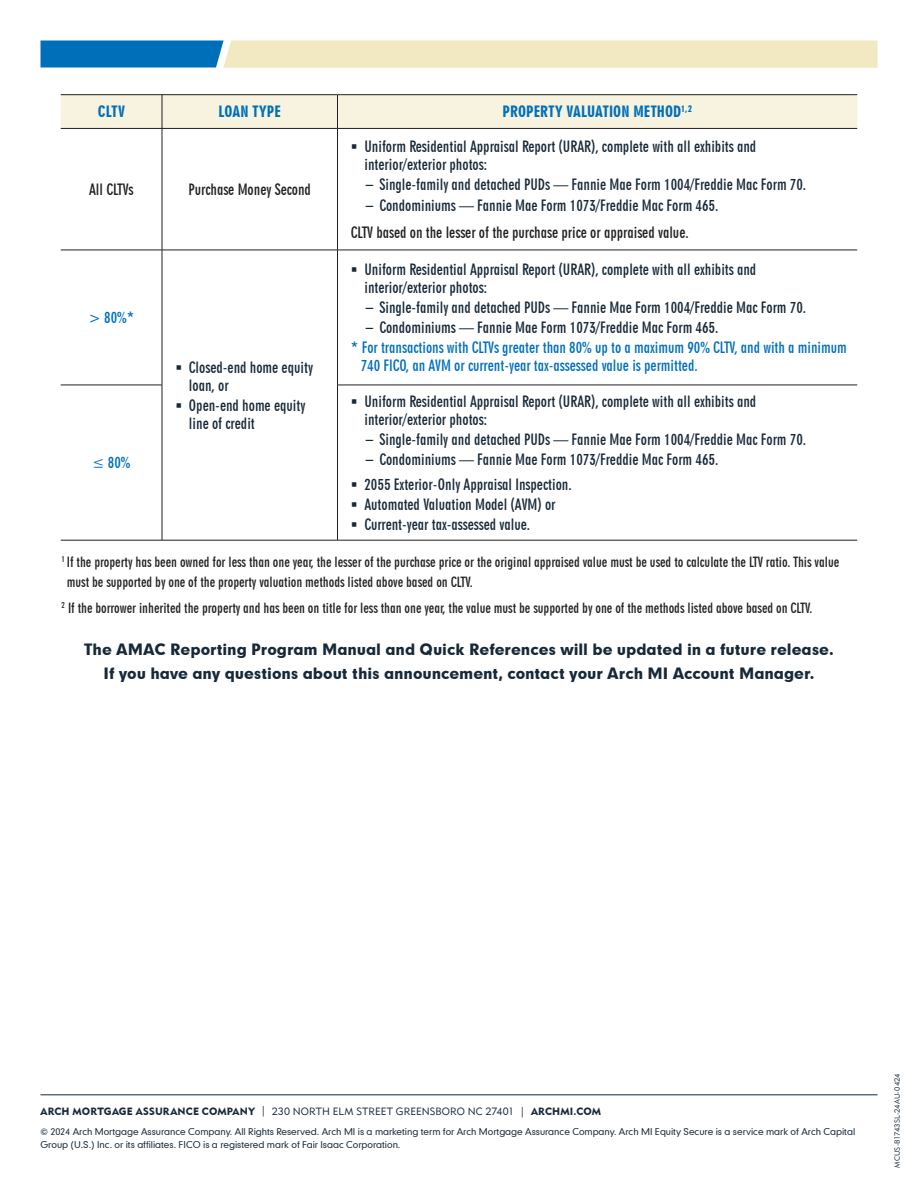
<style>
.page{position:relative;width:918px;height:1188px;background:#fff}
.page>*{position:absolute;margin:0;border:0;box-sizing:border-box;transform-origin:0 0}
.t1{font:15px/18px "Geometric 706 BT Bold Condensed B";color:#172938}
.t2{font:15px/20.1px "Geometric 706 BT Bold Condensed B";color:#006fba}
.t3{font:15px/24px "Geometric 706 BT Black B";letter-spacing:-.005em;color:#172938;text-align:center}
.t4{font:15px/26.8px "Geometric 706 BT Bold Condensed B";color:#231f20}
.t5{font:15px "Geometric 706 BT Black Condensed B";letter-spacing:.005em;color:#006fba}
.t6{font:13.5px/19.5px "Geometric 706 BT Bold Condensed B";color:#231f20}
.t7{font:10.5px "Geometric 415 BT Black A";letter-spacing:.015em;color:#172938}
.t8{font:9px/12.8px "Geometric 706 BT Medium B";letter-spacing:-.005em;color:#172938}
.t9{font:7.5px "Geometric 415 BT Lite A";letter-spacing:.01em;color:#172938}
.s1{font-family:"Geometric 212 BT";font-stretch:condensed}
.s2{font-family:"Geometric 212 BT";font-stretch:condensed;color:#172938}
.s3{color:#172938}
.s4{font-family:"Geometric 415 BT Lite A"}
</style>
<div class="page">
<hr style="left:40px;top:1095px;width:838px;height:1px;background:#172938">
<svg style="left:40px;top:40px;width:838px;height:28px;background:#c0cfc1"></svg>
<div style="left:61px;top:95px;width:796px;height:33px;background:#f7f3de"></div>
<hr style="left:61px;top:94px;width:101px;height:1px;background:#231f20">
<hr style="left:162px;top:94px;width:176px;height:1px;background:#231f20">
<hr style="left:162px;top:95px;width:1px;height:33px;background:#231f20">
<hr style="left:338px;top:94px;width:519px;height:1px;background:#231f20">
<hr style="left:337px;top:95px;width:1px;height:33px;background:#231f20">
<hr style="left:61px;top:128px;width:101px;height:1px;background:#231f20">
<hr style="left:162px;top:128px;width:176px;height:1px;background:#231f20">
<hr style="left:162px;top:129px;width:1px;height:121px;background:#231f20">
<hr style="left:338px;top:128px;width:519px;height:1px;background:#231f20">
<hr style="left:337px;top:129px;width:1px;height:121px;background:#231f20">
<hr style="left:61px;top:250px;width:101px;height:1px;background:#231f20">
<hr style="left:162px;top:250px;width:176px;height:1px;background:#231f20">
<hr style="left:162px;top:250px;width:1px;height:135px;background:#231f20">
<hr style="left:338px;top:250px;width:519px;height:1px;background:#231f20">
<hr style="left:337px;top:250px;width:1px;height:135px;background:#231f20">
<hr style="left:61px;top:385px;width:101px;height:1px;background:#231f20">
<hr style="left:162px;top:385px;width:1px;height:155px;background:#231f20">
<hr style="left:337px;top:385px;width:520px;height:1px;background:#231f20">
<hr style="left:337px;top:385px;width:1px;height:155px;background:#231f20">
<hr style="left:61px;top:540px;width:101px;height:1px;background:#231f20">
<hr style="left:162px;top:540px;width:176px;height:1px;background:#231f20">
<hr style="left:338px;top:540px;width:519px;height:1px;background:#231f20">
<p class="t5" style="left:98px;top:103px;width:28px">CLTV</p>
<p class="t5" style="left:218px;top:103px;width:64px">LOAN TYPE</p>
<p class="t5" style="left:503px;top:103px;width:191px">PROPERTY VALUATION METHOD<sup>1,2</sup></p>
<p class="t4" style="left:89px;top:176px;width:46px">All CLTVs</p>
<p class="t4" style="left:188px;top:176px;width:124px">Purchase Money Second</p>
<p class="t1" style="left:364px;top:138px;width:393px">Uniform Residential Appraisal Report (URAR), complete with all exhibits and interior/exterior photos:</p>
<p class="t1" style="left:366px;top:176px;width:442px"><span class="s1">–</span> Single-family and detached PUDs — Fannie Mae Form 1004/Freddie Mac Form 70.</p>
<p class="t4" style="left:351px;top:192px;width:369px;text-indent:15px"><span class="s2">–</span> <span class="s3">Condominiums — Fannie Mae Form 1073/Freddie Mac Form 465.<br></span>CLTV based on the lesser of the purchase price or appraised value.</p>
<p class="t1" style="left:364px;top:260px;width:393px">Uniform Residential Appraisal Report (URAR), complete with all exhibits and interior/exterior photos:</p>
<p class="t1" style="left:366px;top:299px;width:442px"><span class="s1">–</span> Single-family and detached PUDs — Fannie Mae Form 1004/Freddie Mac Form 70.</p>
<p class="t2" style="left:351px;top:318px;width:497px;text-indent:15px"><span class="s2">–</span> <span class="s3">Condominiums — Fannie Mae Form 1073/Freddie Mac Form 465.<br></span>* For transactions with CLTVs greater than 80% up to a maximum 90% CLTV, and with a minimum</p>
<p class="t2" style="left:361px;top:356px;width:338px">740 FICO, an AVM or current-year tax-assessed value is permitted.</p>
<p class="t2" style="left:88px;top:308px;width:47px">&gt; 80%*</p>
<p class="t1" style="left:189px;top:358px;width:125px">Closed-end home equity loan, or</p>
<p class="t1" style="left:189px;top:396px;width:118px">Open-end home equity line of credit</p>
<p class="t1" style="left:364px;top:392px;width:393px">Uniform Residential Appraisal Report (URAR), complete with all exhibits and interior/exterior photos:</p>
<p class="t1" style="left:366px;top:430px;width:442px"><span class="s1">–</span> Single-family and detached PUDs — Fannie Mae Form 1004/Freddie Mac Form 70.</p>
<p class="t1" style="left:364px;top:447px;width:355px;line-height:24.8px"><span class="s1">–</span> Condominiums — Fannie Mae Form 1073/Freddie Mac Form 465.<br>2055 Exterior-Only Appraisal Inspection.</p>
<p class="t1" style="left:364px;top:494px;width:193px;line-height:20.1px">Automated Valuation Model (AVM) or<br>Current-year tax-assessed value.</p>
<p class="t6" style="left:67px;top:553px;width:774px;text-indent:-5px"><sup>1</sup> If the property has been owned for less than one year, the lesser of the purchase price or the original appraised value must be used to calculate the LTV ratio. This value must be supported by one of the property valuation methods listed above based on CLTV.</p>
<p class="t6" style="left:62px;top:598px;width:752px"><sup>2</sup> If the borrower inherited the property and has been on title for less than one year, the value must be supported by one of the methods listed above based on CLTV.</p>
<p class="t3" style="left:84px;top:637px;width:751px">The AMAC Reporting Program Manual and Quick References will be updated in a future release.<br>If you have any questions about this announcement, contact your Arch MI Account Manager.</p>
<p class="t2" style="left:92px;top:453px;width:40px"><span class="s4">≤</span> 80%</p>
<p class="t7" style="left:40px;top:1105px;width:562px">ARCH MORTGAGE ASSURANCE COMPANY <span class="s4">| 230 NORTH ELM STREET GREENSBORO NC 27401 |</span> ARCHMI.COM</p>
<p class="t8" style="left:40px;top:1125px;width:816px">© 2024 Arch Mortgage Assurance Company. All Rights Reserved. Arch MI is a marketing term for Arch Mortgage Assurance Company. Arch MI Equity Secure is a service mark of Arch Capital<br>Group (U.S.) Inc. or its affiliates. FICO is a registered mark of Fair Isaac Corporation.</p>
<p class="t9" style="left:892px;top:1168px;width:96px;rotate:-90deg">MCUS-B1743SL-24AU-0424</p>
</div>
